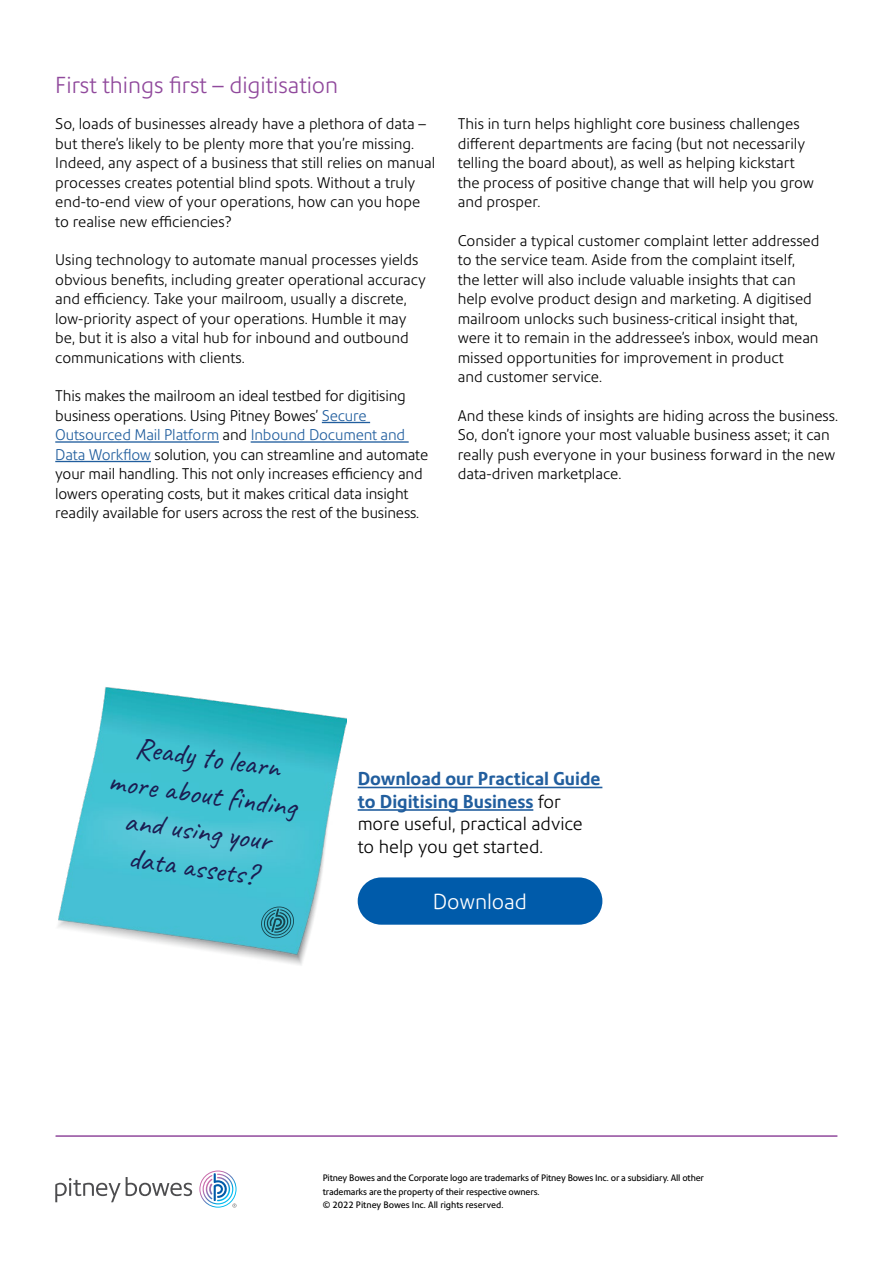
<style>
.page{position:relative;width:893px;height:1263px;background:#fff}
.page>*{position:absolute;margin:0;border:0;box-sizing:border-box;transform-origin:0 0}
.Handwriting{font:30.15px/36.8px "Caveat";color:#1b1d52;text-align:center}
.Subhead_15_20{font:300 22.5px "Precision Sans";color:#90499c}
.t1{font:300 21px "Precision Sans";color:#fff}
.Large_body_12_15{font:300 18px/22.5px "Precision Sans";color:#000}
.t2{font:300 15px/19.5px "Precision Sans";color:#000}
.t3{font:9px/13.5px "Precision Sans";letter-spacing:-.015em;color:#000}
.s1{color:#215e9e}
.s2{font-weight:700;color:#215e9e}
</style>
<div class="page">
<svg style="left:55px;top:1177px;width:137px;height:25px"></svg>
<svg style="left:199px;top:1170px;width:38px;height:37px"></svg>
<hr style="left:56px;top:1135px;width:781px;height:2px;background:#90499c">
<hr style="left:322px;top:422px;width:48px;height:1px;background:#215e9e">
<hr style="left:55px;top:441px;width:164px;height:2px;background:#215e9e">
<hr style="left:251px;top:441px;width:158px;height:2px;background:#215e9e">
<hr style="left:55px;top:461px;width:96px;height:1px;background:#215e9e">
<hr style="left:358px;top:787px;width:244px;height:1px;background:#215e9e">
<hr style="left:358px;top:809px;width:175px;height:2px;background:#215e9e">
<img style="left:58px;top:687px;width:288px;height:278px">
<svg style="left:257px;top:904px;width:41px;height:36px"></svg>
<div style="left:358px;top:877px;width:244px;height:48px;background:#005baa;border-radius:24px"></div>
<p class="Subhead_15_20" style="left:55px;top:71px;width:284px">First things first – digitisation</p>
<p class="t2" style="left:55px;top:114px;width:381px">So, loads of businesses already have a plethora of data – but there’s likely to be plenty more that you’re missing.<br>Indeed, any aspect of a business that still relies on manual processes creates potential blind spots. Without a truly end-to-end view of your operations, how can you hope to realise new efficiencies?</p>
<p class="t2" style="left:55px;top:250px;width:372px">Using technology to automate manual processes yields obvious benefits, including greater operational accuracy and efficiency. Take your mailroom, usually a discrete, low-priority aspect of your operations. Humble it may be, but it is also a vital hub for inbound and outbound communications with clients.</p>
<p class="t2" style="left:55px;top:386px;width:374px">This makes the mailroom an ideal testbed for digitising business operations. Using Pitney Bowes’ <span class="s1">Secure Outsourced Mail Platform</span> and <span class="s1">Inbound Document and Data Workflow</span> solution, you can streamline and automate your mail handling. This not only increases efficiency and lowers operating costs, but it makes critical data insight readily available for users across the rest of the business.</p>
<p class="t2" style="left:458px;top:114px;width:358px">This in turn helps highlight core business challenges different departments are facing (but not necessarily telling the board about), as well as helping kickstart the process of positive change that will help you grow and prosper.</p>
<p class="t2" style="left:458px;top:231px;width:363px">Consider a typical customer complaint letter addressed to the service team. Aside from the complaint itself, the letter will also include valuable insights that can help evolve product design and marketing. A digitised mailroom unlocks such business-critical insight that, were it to remain in the addressee’s inbox, would mean missed opportunities for improvement in product<br>and customer service.</p>
<p class="t2" style="left:458px;top:406px;width:382px">And these kinds of insights are hiding across the business.<br>So, don’t ignore your most valuable business asset; it can really push everyone in your business forward in the new data-driven marketplace.</p>
<p class="Handwriting" style="left:117px;top:726px;width:191px;rotate:8deg">Ready to learn more about fi nding and using your data assets?</p>
<p class="Large_body_12_15" style="left:358px;top:768px;width:244px"><span class="s2">Download our Practical Guide to Digitising Business</span> for more useful, practical advice to help you get started.</p>
<p class="t1" style="left:433px;top:889px;width:96px">Download</p>
<p class="t3" style="left:323px;top:1171px;width:383px">Pitney Bowes and the Corporate logo are trademarks of Pitney Bowes Inc. or a subsidiary. All other trademarks are the property of their respective owners.<br>© 2022 Pitney Bowes Inc. All rights reserved.</p>
</div>
